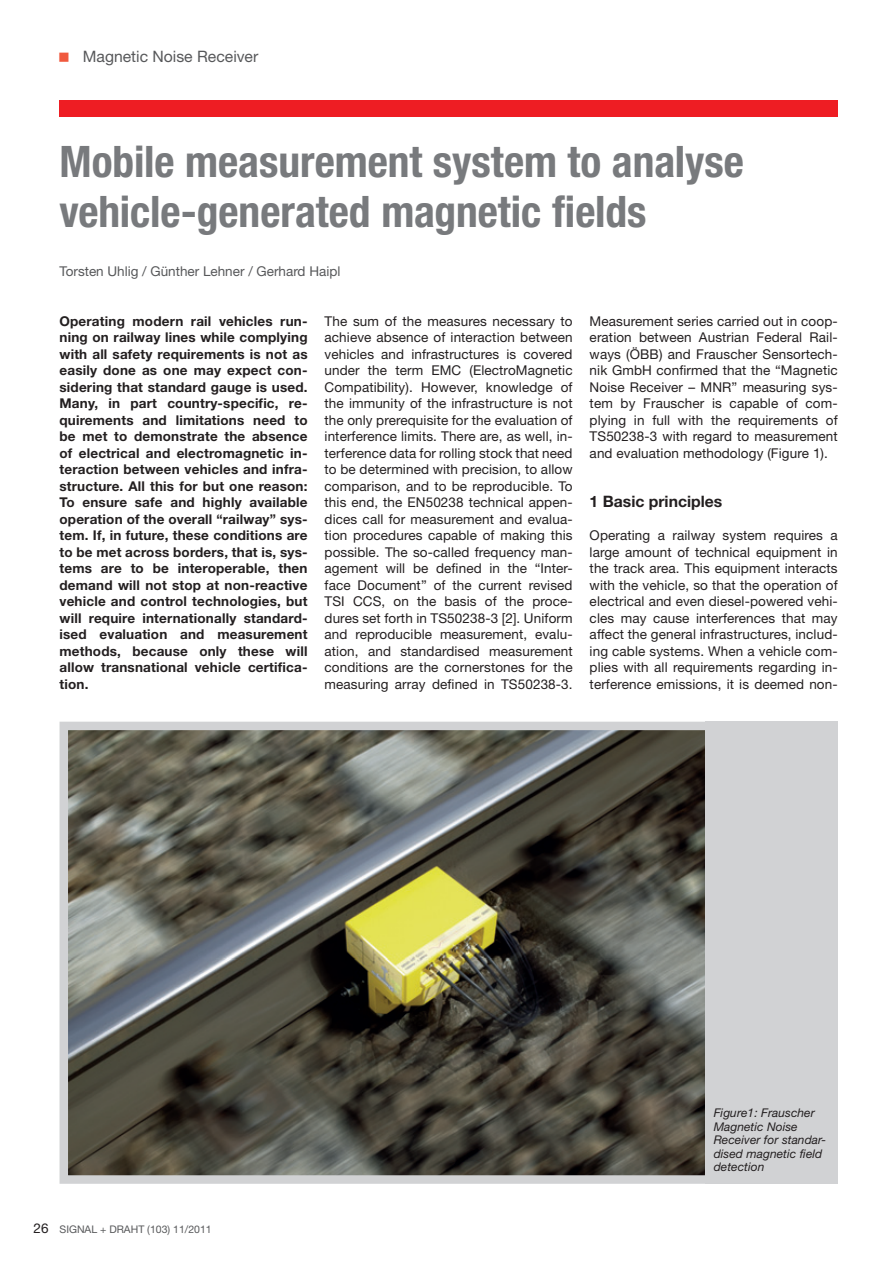
<style>
.page{position:relative;width:893px;height:1263px;background:#fff}
.page>*{position:absolute;margin:0;border:0;box-sizing:border-box;transform-origin:0 0}
.t1{font:700 condensed 43.5px/49.5px "Helvetica Neue LT Std";color:#787a7d}
.t2{font:15.75px "Helvetica Neue LT Std";color:#57585a}
.t3{font:700 15.75px "Helvetica Neue LT Std";color:#231f20}
.t4{font:13.5px/16.5px "Helvetica Neue LT Std";letter-spacing:.01em;color:#231f20;text-align:justify}
.t5{font:700 13.5px/16.5px "Helvetica Neue LT Std";letter-spacing:.015em;color:#231f20;text-align:justify}
.t6{font:13.5px "Helvetica Neue LT Std";color:#57585a}
.t7{font:italic 12px/13.5px "Helvetica Neue LT Std";letter-spacing:.005em;color:#231f20}
.t8{font:10.5px "Helvetica Neue LT Std";color:#57585a}
.s1{font-size:13.5px;color:#231f20}
</style>
<div class="page">
<div style="left:60px;top:100px;width:778px;height:17px;background:#ee1d23"></div>
<svg style="left:59px;top:721px;width:659px;height:463px"></svg>
<div style="left:705px;top:722px;width:133px;height:462px;background:#d1d2d4"></div>
<p class="t2" style="left:83px;top:50px;width:177px">Magnetic Noise Receiver</p>
<h1 class="t1" style="left:60px;top:141px;width:686px">Mobile measurement system to analyse vehicle-generated magnetic fields</h1>
<p class="t6" style="left:60px;top:266px;width:282px">Torsten Uhlig / Günther Lehner / Gerhard Haipl</p>
<p class="t5" style="left:60px;top:314px;width:250px">Operating modern rail vehicles run&shy;ning on railway lines while complying with all safety requirements is not as easily done as one may expect con&shy;sidering that standard gauge is used.<br>Many, in part country-specific, re&shy;quirements and limitations need to be met to demonstrate the absence of electrical and electromagnetic in&shy;teraction between vehicles and infra&shy;structure. All this for but one reason:<br>To ensure safe and highly available operation of the overall “railway” sys&shy;tem. If, in future, these conditions are to be met across borders, that is, sys&shy;tems are to be interoperable, then demand will not stop at non-reactive vehicle and control technologies, but will require internationally standard&shy;ised evaluation and measurement methods, because only these will allow transnational vehicle certifica&shy;tion.</p>
<p class="t4" style="left:325px;top:314px;width:250px">The sum of the measures necessary to achieve absence of interaction between vehicles and infrastructures is covered under the term EMC (ElectroMagnetic Compatibility). However, knowledge of the immunity of the infrastructure is not the only prerequisite for the evaluation of interference limits. There are, as well, in&shy;terference data for rolling stock that need to be determined with precision, to allow comparison, and to be reproducible. To this end, the EN50238 technical appen&shy;dices call for measurement and evalua&shy;tion procedures capable of making this possible. The so-called frequency man&shy;agement will be defined in the “Inter&shy;face Document” of the current revised TSI CCS, on the basis of the proce&shy;dures set forth in TS50238-3 [2]. Uniform and reproducible measurement, evalu&shy;ation, and standardised measurement conditions are the cornerstones for the measuring array defined in TS50238-3.</p>
<p class="t4" style="left:590px;top:314px;width:250px">Measurement series carried out in coop&shy;eration between Austrian Federal Rail&shy;ways (ÖBB) and Frauscher Sensortech&shy;nik GmbH confirmed that the “Magnetic Noise Receiver – MNR” measuring sys&shy;tem by Frauscher is capable of com&shy;plying in full with the requirements of TS50238-3 with regard to measurement and evaluation methodology (Figure 1).</p>
<p class="t3" style="left:590px;top:496px;width:134px">1 Basic principles</p>
<p class="t4" style="left:590px;top:528px;width:250px">Operating a railway system requires a large amount of technical equipment in the track area. This equipment interacts with the vehicle, so that the operation of electrical and even diesel-powered vehi&shy;cles may cause interferences that may affect the general infrastructures, includ&shy;ing cable systems. When a vehicle com&shy;plies with all requirements regarding in&shy;terference emissions, it is deemed non-</p>
<p class="t8" style="left:34px;top:1225px;width:180px"><span class="s1">26</span> SIGNAL + DRAHT (103) 11/2011</p>
<p class="t7" style="left:714px;top:1107px;width:114px">Figure1: Frauscher<br>Magnetic Noise<br>Receiver for standar&shy;dised magnetic field detection</p>
</div>
